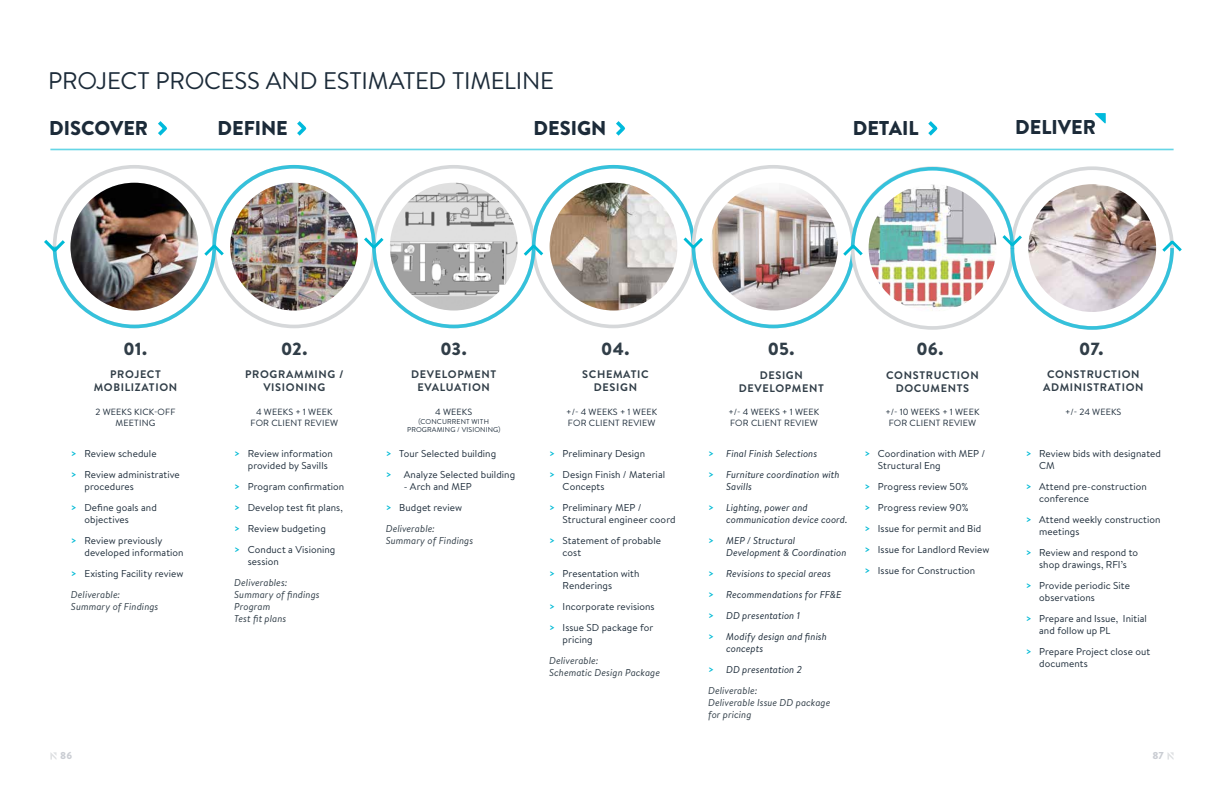
<style>
.page{position:relative;width:1224px;height:792px;background:#fff}
.page>*{position:absolute;margin:0;border:0;box-sizing:border-box;transform-origin:0 0}
.t1{font:24px "Brandon Text";letter-spacing:-.01em;color:#1c2b39}
.t2{font:900 20px "Brandon Text";color:#1c2b39}
.t3{font:900 17.5px "Brandon Text";letter-spacing:.005em;color:#313e48}
.t4{font:700 11px/13.2px "Brandon Text";letter-spacing:.06em;color:#313e48;text-align:center}
.t5{font:10px/21px "Brandon Text";letter-spacing:.005em;color:#1c2b39}
.t6{font:italic 10px/21px "Brandon Text";letter-spacing:.005em;color:#1c2b39}
.t7{font:italic 10px/12px "Brandon Text";letter-spacing:.005em;color:#313e48}
.t8{font:900 10px "Brandon Text";color:#cacdd3}
.t9{font:9px/10.8px "Brandon Text";letter-spacing:.02em;color:#1c2b39;text-align:center}
.t10{font:7px/8.4px "Brandon Text";letter-spacing:.02em;color:#1c2b39;text-align:center}
.s1{font-weight:700;color:#00bad5}
.s2{font-style:italic;color:#313e48}
.s3{font-weight:700;font-style:normal;color:#00bad5}
.s4{color:#313e48}
</style>
<div class="page">
<hr style="left:50px;top:149px;width:1124px;height:1px;background:#66d6e6">
<img style="left:44px;top:164px;width:1138px;height:166px">
<svg style="left:1095px;top:113px;width:11px;height:11px"></svg>
<svg style="left:158px;top:121px;width:9px;height:15px"></svg>
<svg style="left:616px;top:121px;width:10px;height:15px"></svg>
<svg style="left:297px;top:121px;width:10px;height:15px"></svg>
<svg style="left:928px;top:121px;width:10px;height:15px"></svg>
<svg style="left:50px;top:752px;width:7px;height:8px"></svg>
<svg style="left:1167px;top:752px;width:7px;height:8px"></svg>
<h1 class="t1" style="left:48px;top:64px;width:507px">PROJECT PROCESS AND ESTIMATED TIMELINE</h1>
<h2 class="t2" style="left:49px;top:114px;width:100px">DISCOVER</h2>
<h2 class="t2" style="left:217px;top:114px;width:72px">DEFINE</h2>
<h2 class="t2" style="left:534px;top:114px;width:74px">DESIGN</h2>
<h2 class="t2" style="left:853px;top:114px;width:67px">DETAIL</h2>
<h2 class="t2" style="left:1015px;top:113px;width:82px">DELIVER</h2>
<h3 class="t3" style="left:124px;top:337px;width:25px">01.</h3>
<p class="t4" style="left:94px;top:368px;width:85px">PROJECT<br>MOBILIZATION</p>
<h3 class="t3" style="left:281px;top:337px;width:28px">02.</h3>
<p class="t4" style="left:245px;top:368px;width:100px">PROGRAMMING /<br>VISIONING</p>
<h3 class="t3" style="left:440px;top:337px;width:28px">03.</h3>
<p class="t4" style="left:411px;top:368px;width:87px">DEVELOPMENT<br>EVALUATION</p>
<h3 class="t3" style="left:601px;top:337px;width:30px">04.</h3>
<p class="t4" style="left:582px;top:368px;width:68px">SCHEMATIC<br>DESIGN</p>
<h3 class="t3" style="left:768px;top:337px;width:28px">05.</h3>
<p class="t4" style="left:739px;top:368px;width:87px">DESIGN<br>DEVELOPMENT</p>
<h3 class="t3" style="left:916px;top:337px;width:29px">06.</h3>
<p class="t4" style="left:886px;top:368px;width:94px">CONSTRUCTION<br>DOCUMENTS</p>
<h3 class="t3" style="left:1079px;top:337px;width:26px">07.</h3>
<p class="t4" style="left:1043px;top:368px;width:102px">CONSTRUCTION<br>ADMINISTRATION</p>
<p class="t9" style="left:95px;top:406px;width:81px">2 WEEKS KICK-OFF<br>MEETING</p>
<p class="t9" style="left:251px;top:406px;width:89px">4 WEEKS + 1 WEEK<br>FOR CLIENT REVIEW</p>
<p class="t9" style="left:435px;top:406px;width:39px">4 WEEKS</p>
<p class="t10" style="left:407px;top:417px;width:95px">(CONCURRENT WITH<br>PROGRAMING / VISIONING)</p>
<p class="t9" style="left:566px;top:406px;width:92px;text-align:left">+/- 4 WEEKS + 1 WEEK<br>FOR CLIENT REVIEW</p>
<p class="t9" style="left:728px;top:406px;width:92px;text-align:left">+/- 4 WEEKS + 1 WEEK<br>FOR CLIENT REVIEW</p>
<p class="t9" style="left:885px;top:406px;width:96px">+/- 10 WEEKS + 1 WEEK<br>FOR CLIENT REVIEW</p>
<p class="t9" style="left:1065px;top:406px;width:58px">+/- 24 WEEKS</p>
<p class="t5" style="left:71px;top:443px;width:110px"><span class="s1">&gt;</span> Review schedule<br><span class="s1">&gt;</span> Review administrative</p>
<p class="t5" style="left:71px;top:476px;width:87px;text-indent:14px">procedures<br><span class="s1">&gt;</span> Define goals and</p>
<p class="t5" style="left:71px;top:509px;width:93px;text-indent:14px">objectives<br><span class="s1">&gt;</span> Review previously</p>
<p class="t5" style="left:71px;top:542px;width:114px;text-align:justify;text-indent:14px">developed information <span class="s1">&gt;</span> Existing Facility review <span class="s2">Deliverable:</span></p>
<p class="t7" style="left:71px;top:600px;width:89px">Summary of Findings</p>
<p class="t5" style="left:248px;top:447px;width:86px;line-height:12px;text-indent:-14px"><span class="s1">&gt;</span> Review information provided by Savills</p>
<p class="t5" style="left:234px;top:476px;width:112px"><span class="s1">&gt;</span> Program confirmation <span class="s1">&gt;</span> Develop test fit plans, <span class="s1">&gt;</span> Review budgeting<br><span class="s1">&gt;</span> Conduct a Visioning</p>
<p class="t5" style="left:248px;top:551px;width:33px">session</p>
<p class="t7" style="left:234px;top:576px;width:87px">Deliverables:<br>Summary of findings<br>Program<br>Test fit plans</p>
<p class="t5" style="left:386px;top:443px;width:131px"><span class="s1">&gt;</span> Tour Selected building<br><span class="s1">&gt;</span> Analyze Selected building</p>
<p class="t5" style="left:386px;top:476px;width:88px;text-indent:18px">- Arch and MEP <span class="s1">&gt;</span> Budget review<br><span class="s2">Deliverable:</span></p>
<p class="t7" style="left:386px;top:534px;width:89px">Summary of Findings</p>
<p class="t5" style="left:549px;top:443px;width:118px"><span class="s1">&gt;</span> Preliminary Design<br><span class="s1">&gt;</span> Design Finish / Material</p>
<p class="t5" style="left:549px;top:476px;width:94px;text-indent:14px">Concepts<br><span class="s1">&gt;</span> Preliminary MEP /</p>
<p class="t5" style="left:549px;top:509px;width:128px;text-indent:14px">Structural engineer coord <span class="s1">&gt;</span> Statement of probable</p>
<p class="t5" style="left:549px;top:542px;width:92px;text-indent:14px">cost<br><span class="s1">&gt;</span> Presentation with</p>
<p class="t5" style="left:549px;top:575px;width:107px;text-indent:14px">Renderings<br><span class="s1">&gt;</span> Incorporate revisions <span class="s1">&gt;</span> Issue SD package for</p>
<p class="t5" style="left:563px;top:629px;width:32px">pricing</p>
<p class="t7" style="left:549px;top:654px;width:112px">Deliverable:<br>Schematic Design Package</p>
<p class="t6" style="left:708px;top:443px;width:133px"><span class="s3">&gt;</span> Final Finish Selections<br><span class="s3">&gt;</span> Furniture coordination with</p>
<p class="t6" style="left:708px;top:476px;width:101px;text-indent:18px">Savills<br><span class="s3">&gt;</span> Lighting, power and</p>
<p class="t6" style="left:708px;top:509px;width:141px;text-indent:18px">communication device coord. <span class="s3">&gt;</span> MEP / Structural</p>
<p class="t6" style="left:708px;top:542px;width:140px;text-indent:18px">Development &amp; Coordination <span class="s3">&gt;</span> Revisions to special areas<br><span class="s3">&gt;</span> Recommendations for FF&amp;E <span class="s3">&gt;</span> DD presentation 1<br><span class="s3">&gt;</span> Modify design and finish</p>
<p class="t6" style="left:708px;top:638px;width:95px;text-indent:18px">concepts<br><span class="s3">&gt;</span> DD presentation 2<br><span class="s4">Deliverable:</span></p>
<p class="t7" style="left:708px;top:696px;width:124px">Deliverable Issue DD package for pricing</p>
<p class="t5" style="left:878px;top:447px;width:109px;line-height:12px;text-indent:-14px"><span class="s1">&gt;</span> Coordination with MEP /<br>Structural Eng</p>
<p class="t5" style="left:864px;top:476px;width:127px"><span class="s1">&gt;</span> Progress review 50%<br><span class="s1">&gt;</span> Progress review 90%<br><span class="s1">&gt;</span> Issue for permit and Bid <span class="s1">&gt;</span> Issue for Landlord Review <span class="s1">&gt;</span> Issue for Construction</p>
<p class="t5" style="left:1039px;top:447px;width:123px;line-height:12px;text-indent:-14px"><span class="s1">&gt;</span> Review bids with designated<br>CM</p>
<p class="t5" style="left:1039px;top:480px;width:109px;line-height:12px;text-indent:-14px"><span class="s1">&gt;</span> Attend pre-construction conference</p>
<p class="t5" style="left:1039px;top:513px;width:123px;line-height:12px;text-indent:-14px"><span class="s1">&gt;</span> Attend weekly construction meetings</p>
<p class="t5" style="left:1026px;top:546px;width:114px;line-height:12px;text-align:center"><span class="s1">&gt;</span> Review and respond to shop drawings, RFI’s</p>
<p class="t5" style="left:1039px;top:579px;width:92px;line-height:12px;text-indent:-14px"><span class="s1">&gt;</span> Provide periodic Site observations</p>
<p class="t5" style="left:1039px;top:612px;width:109px;line-height:12px;text-indent:-14px"><span class="s1">&gt;</span> Prepare and Issue, Initial and follow up PL</p>
<p class="t5" style="left:1039px;top:645px;width:112px;line-height:12px;text-indent:-14px"><span class="s1">&gt;</span> Prepare Project close out documents</p>
<p class="t8" style="left:60px;top:749px;width:13px">86</p>
<p class="t8" style="left:1152px;top:749px;width:13px">87</p>
</div>
